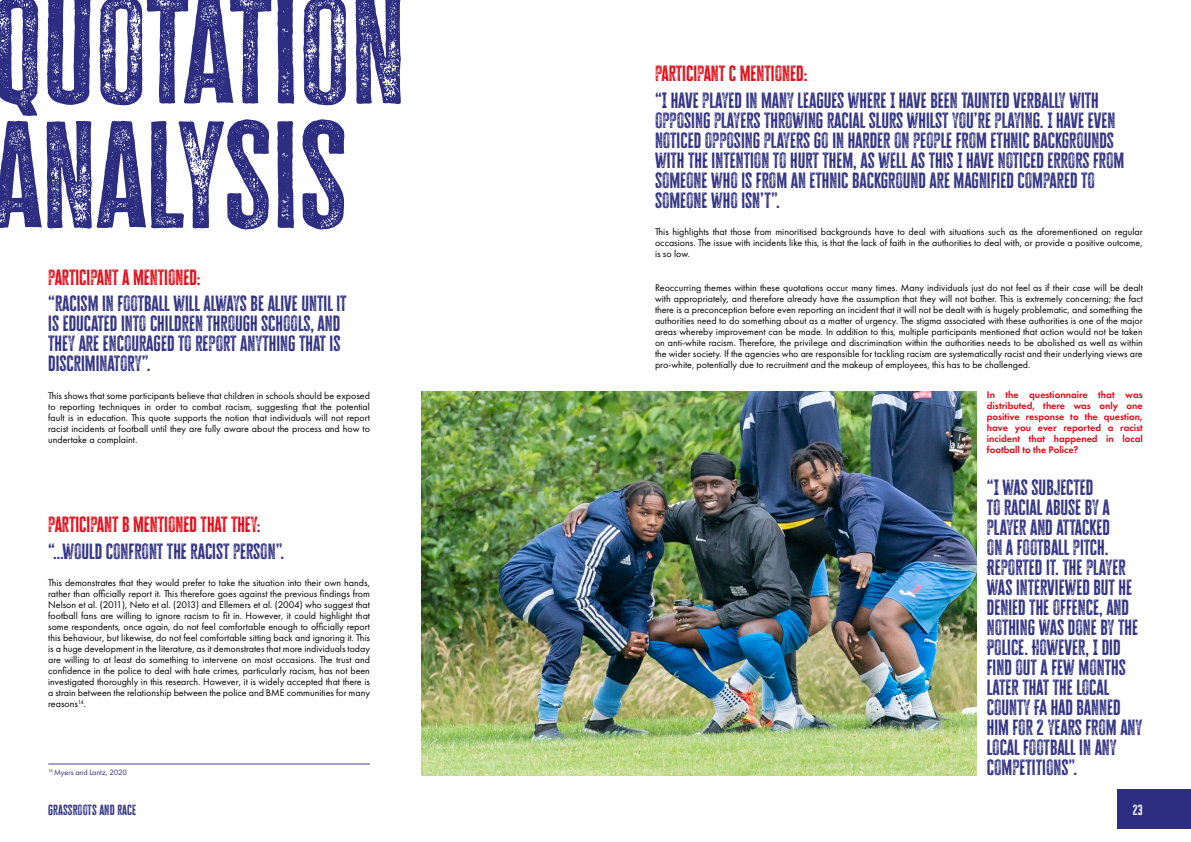
<style>
.page{position:relative;width:1191px;height:842px;background:#fff}
.page>*{position:absolute;margin:0;border:0;box-sizing:border-box;transform-origin:0 0}
.t1{font:124.5px/124.5px "Cheddar Gothic Rough";letter-spacing:-.005em;color:#2d2e81}
.t2{font:18px/20px "Cheddar Gothic Rough";color:#2d2e81}
.t3{font:18px "Cheddar Gothic Rough";color:#e20612}
.t4{font:12px "Cheddar Gothic Rough";letter-spacing:.005em;color:#2d2e81}
.t5{font:12px "Cheddar Gothic Rough";color:#fff}
.t6{font:10px/11px "Futura PT";color:#000;text-align:justify}
.t7{font:600 10px/11px "Futura PT";color:#e20612;text-align:justify}
.t8{font:8px "Futura PT";color:#2d2e81}
</style>
<div class="page">
<div style="left:1117px;top:789px;width:74px;height:40px;background:#2d2e81"></div>
<img style="left:421px;top:391px;width:556px;height:384px">
<hr style="left:48px;top:764px;width:322px;height:1px;background:#2d2e81">
<h1 class="t1" style="left:-9px;top:-12px;width:415px">QUOTATION<br>ANALYSIS</h1>
<h2 class="t3" style="left:48px;top:266px;width:154px">PARTICIPANT A MENTIONED:</h2>
<h2 class="t2" style="left:48px;top:294px;width:300px">“RACISM IN FOOTBALL WILL ALWAYS BE ALIVE UNTIL IT IS EDUCATED INTO CHILDREN THROUGH SCHOOLS, AND THEY ARE ENCOURAGED TO REPORT ANYTHING THAT IS DISCRIMINATORY”.</h2>
<p class="t6" style="left:48px;top:390px;width:323px">This shows that some participants believe that children in schools should be exposed to reporting techniques in order to combat racism, suggesting that the potential fault is in education. This quote supports the notion that individuals will not report racist incidents at football until they are fully aware about the process and how to undertake a complaint.</p>
<h2 class="t3" style="left:48px;top:513px;width:214px">PARTICIPANT B MENTIONED THAT THEY:</h2>
<h2 class="t2" style="left:48px;top:541px;width:238px">“…WOULD CONFRONT THE RACIST PERSON”.</h2>
<p class="t6" style="left:48px;top:577px;width:323px">This demonstrates that they would prefer to take the situation into their own hands, rather than officially report it. This therefore goes against the previous findings from Nelson et al. (2011), Neto et al. (2013) and Ellemers et al. (2004) who suggest that football fans are willing to ignore racism to fit in. However, it could highlight that some respondents, once again, do not feel comfortable enough to officially report this behaviour, but likewise, do not feel comfortable sitting back and ignoring it. This is a huge development in the literature, as it demonstrates that more individuals today are willing to at least do something to intervene on most occasions. The trust and confidence in the police to deal with hate crimes, particularly racism, has not been investigated thoroughly in this research. However, it is widely accepted that there is a strain between the relationship between the police and BME communities for many reasons<sup>14</sup>.</p>
<p class="t8" style="left:48px;top:768px;width:80px"><sup>14</sup> Myers and Lantz, 2020</p>
<h2 class="t3" style="left:655px;top:62px;width:154px">PARTICIPANT C MENTIONED:</h2>
<p class="t2" style="left:655px;top:90px;width:471px">“I HAVE PLAYED IN MANY LEAGUES WHERE I HAVE BEEN TAUNTED VERBALLY WITH OPPOSING PLAYERS THROWING RACIAL SLURS WHILST YOU’RE PLAYING. I HAVE EVEN NOTICED OPPOSING PLAYERS GO IN HARDER ON PEOPLE FROM ETHNIC BACKGROUNDS WITH THE INTENTION TO HURT THEM, AS WELL AS THIS I HAVE NOTICED ERRORS FROM SOMEONE WHO IS FROM AN ETHNIC BACKGROUND ARE MAGNIFIED COMPARED TO SOMEONE WHO ISN’T”.</p>
<p class="t6" style="left:655px;top:226px;width:489px">This highlights that those from minoritised backgrounds have to deal with situations such as the aforementioned on regular occasions. The issue with incidents like this, is that the lack of faith in the authorities to deal with, or provide a positive outcome, is so low.</p>
<p class="t6" style="left:655px;top:282px;width:489px">Reoccurring themes within these quotations occur many times. Many individuals just do not feel as if their case will be dealt with appropriately, and therefore already have the assumption that they will not bother. This is extremely concerning; the fact there is a preconception before even reporting an incident that it will not be dealt with is hugely problematic, and something the authorities need to do something about as a matter of urgency. The stigma associated with these authorities is one of the major areas whereby improvement can be made. In addition to this, multiple participants mentioned that action would not be taken on anti-white racism. Therefore, the privilege and discrimination within the authorities needs to be abolished as well as within the wider society. If the agencies who are responsible for tackling racism are systematically racist and their underlying views are pro-white, potentially due to recruitment and the makeup of employees, this has to be challenged.</p>
<p class="t7" style="left:987px;top:389px;width:157px">In the questionnaire that was distributed, there was only one positive response to the question, have you ever reported a racist incident that happened in local football to the Police?</p>
<p class="t2" style="left:987px;top:477px;width:157px">“I WAS SUBJECTED<br>TO RACIAL ABUSE BY A<br>PLAYER AND ATTACKED<br>ON A FOOTBALL PITCH.<br>REPORTED IT. THE PLAYER<br>WAS INTERVIEWED BUT HE<br>DENIED THE OFFENCE, AND<br>NOTHING WAS DONE BY THE<br>POLICE. HOWEVER, I DID<br>FIND OUT A FEW MONTHS<br>LATER THAT THE LOCAL<br>COUNTY FA HAD BANNED<br>HIM FOR 2 YEARS FROM ANY<br>LOCAL FOOTBALL IN ANY<br>COMPETITIONS”.</p>
<p class="t4" style="left:48px;top:803px;width:90px">GRASSROOTS AND RACE</p>
<p class="t5" style="left:1133px;top:803px;width:11px">23</p>
</div>
